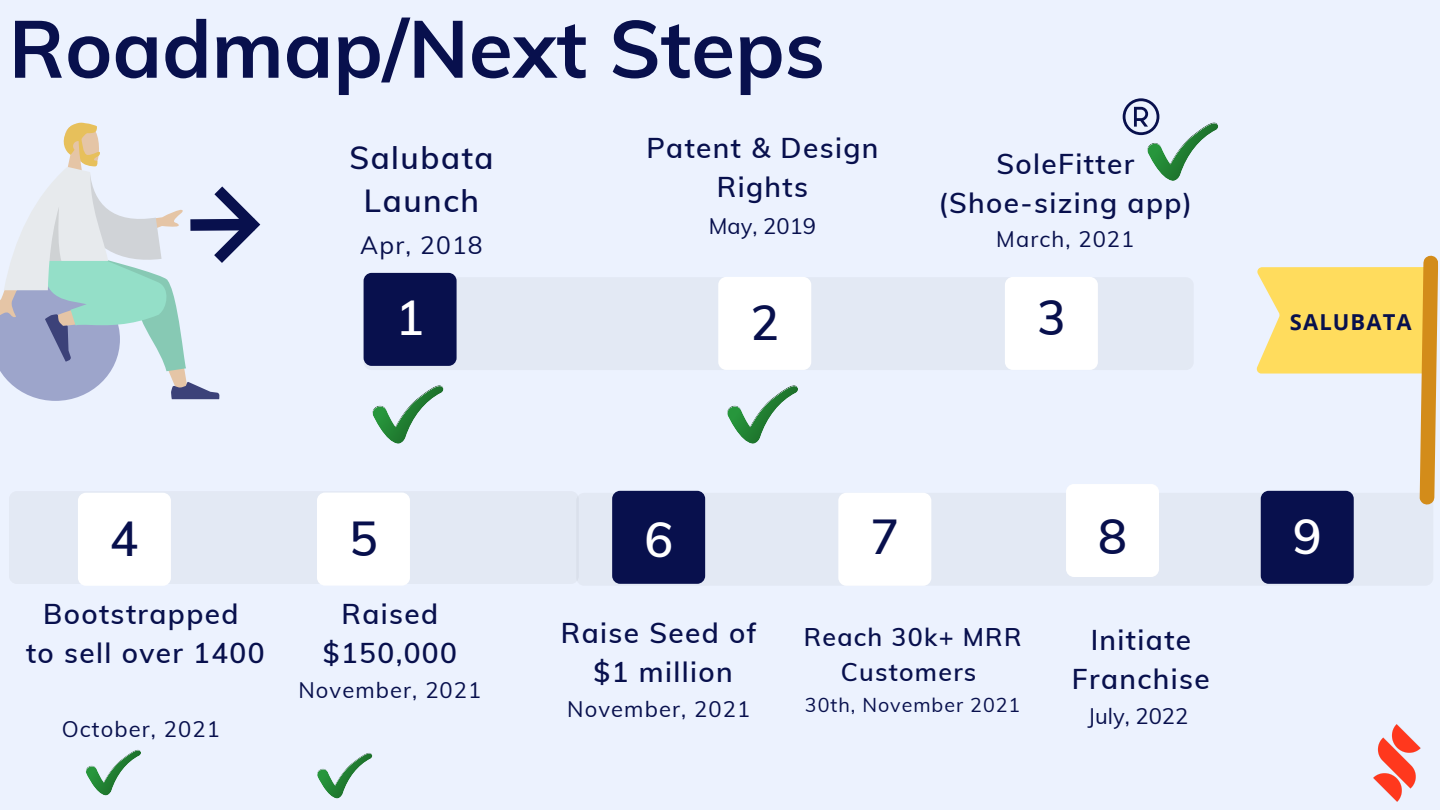
<style>
.page{position:relative;width:1440px;height:810px;background:#ecf2fe}
.page>*{position:absolute;margin:0;border:0;box-sizing:border-box;transform-origin:0 0}
.t1{font:700 80px "Muli";color:#08104d}
.t2{font:600 48px "Muli";color:#08104d}
.t3{font:600 48px "Muli";color:#fff}
.t4{font:600 31.3px/42.9px "Muli";letter-spacing:.05em;color:#08104d;text-align:center}
.t5{font:600 28px/38.4px "Muli";letter-spacing:.05em;color:#08104d;text-align:center}
.t6{font:600 25px/34.9px "Muli";letter-spacing:.05em;color:#08104d;text-align:center}
.t7{font:24.6px "Muli";letter-spacing:.05em;color:#08104d}
.t8{font:22px "Muli";letter-spacing:.05em;color:#08104d}
.t9{font:22px "Muli";color:#08104d}
.t10{font:700 22px "Open Sans";letter-spacing:.05em;color:#08104d}
.t11{font:19.6px "Muli";letter-spacing:.05em;color:#08104d}
</style>
<div class="page">
<div style="left:364px;top:277px;width:830px;height:93px;background:#e3e9f4;border-radius:8px"></div>
<div style="left:364px;top:273px;width:93px;height:93px;background:#08104d;border-radius:8px"></div>
<div style="left:718px;top:277px;width:93px;height:93px;background:#fff;border-radius:8px"></div>
<div style="left:1005px;top:277px;width:93px;height:93px;background:#fff;border-radius:8px"></div>
<div style="left:9px;top:491px;width:570px;height:93px;background:#e3e9f4;border-radius:8px"></div>
<div style="left:78px;top:493px;width:93px;height:93px;background:#fff;border-radius:8px"></div>
<div style="left:576px;top:493px;width:857px;height:93px;background:#e3e9f4;border-radius:8px"></div>
<div style="left:317px;top:493px;width:93px;height:93px;background:#fff;border-radius:8px"></div>
<div style="left:1261px;top:491px;width:93px;height:93px;background:#08104d;border-radius:8px"></div>
<svg style="left:1256px;top:255px;width:182px;height:251px"></svg>
<svg style="left:0;top:122px;width:260px;height:279px"></svg>
<svg style="left:86px;top:750px;width:55px;height:45px"></svg>
<svg style="left:372px;top:385px;width:72px;height:59px"></svg>
<svg style="left:727px;top:385px;width:71px;height:59px"></svg>
<img style="left:1373px;top:724px;width:48px;height:78px">
<div style="left:1066px;top:484px;width:93px;height:93px;background:#fff;border-radius:8px"></div>
<svg style="left:1123px;top:98px;width:95px;height:83px"></svg>
<div style="left:612px;top:491px;width:93px;height:93px;background:#08104d;border-radius:8px"></div>
<svg style="left:317px;top:753px;width:55px;height:46px"></svg>
<div style="left:838px;top:493px;width:93px;height:93px;background:#fff;border-radius:8px"></div>
<p class="t1" style="left:9px;top:-3px;width:818px">Roadmap/Next Steps</p>
<p class="t4" style="left:349px;top:136px;width:146px">Salubata<br>Launch</p>
<p class="t7" style="left:360px;top:229px;width:124px">Apr, 2018</p>
<p class="t5" style="left:646px;top:129px;width:234px">Patent &amp; Design<br>Rights</p>
<p class="t8" style="left:709px;top:212px;width:109px">May, 2019</p>
<p class="t5" style="left:996px;top:144px;width:139px">SoleFitter</p>
<p class="t5" style="left:938px;top:183px;width:255px">(Shoe-sizing app)</p>
<p class="t8" style="left:996px;top:225px;width:140px">March, 2021</p>
<p class="t3" style="left:396px;top:287px;width:30px">1</p>
<p class="t2" style="left:750px;top:292px;width:30px">2</p>
<p class="t2" style="left:1037px;top:287px;width:30px">3</p>
<p class="t10" style="left:1290px;top:307px;width:123px">SALUBATA</p>
<p class="t2" style="left:110px;top:508px;width:30px">4</p>
<p class="t5" style="left:43px;top:594px;width:197px">Bootstrapped</p>
<p class="t5" style="left:26px;top:633px;width:240px">to sell over 1400</p>
<p class="t8" style="left:62px;top:714px;width:160px">October, 2021</p>
<p class="t2" style="left:349px;top:508px;width:30px">5</p>
<p class="t3" style="left:1293px;top:506px;width:30px">9</p>
<p class="t2" style="left:871px;top:506px;width:30px">7</p>
<p class="t2" style="left:1098px;top:506px;width:30px">8</p>
<p class="t3" style="left:644px;top:509px;width:30px">6</p>
<p class="t5" style="left:342px;top:594px;width:98px">Raised</p>
<p class="t5" style="left:323px;top:633px;width:136px">$150,000</p>
<p class="t8" style="left:298px;top:675px;width:184px">November, 2021</p>
<p class="t5" style="left:561px;top:613px;width:197px">Raise Seed of</p>
<p class="t5" style="left:594px;top:652px;width:141px">$1 million</p>
<p class="t8" style="left:567px;top:695px;width:184px">November, 2021</p>
<p class="t6" style="left:804px;top:619px;width:219px">Reach 30k+ MRR<br>Customers</p>
<p class="t11" style="left:805px;top:692px;width:217px">30th, November 2021</p>
<p class="t5" style="left:1072px;top:620px;width:139px;line-height:39px">Initiate<br>Franchise</p>
<p class="t9" style="left:1088px;top:702px;width:102px">July, 2022</p>
</div>
